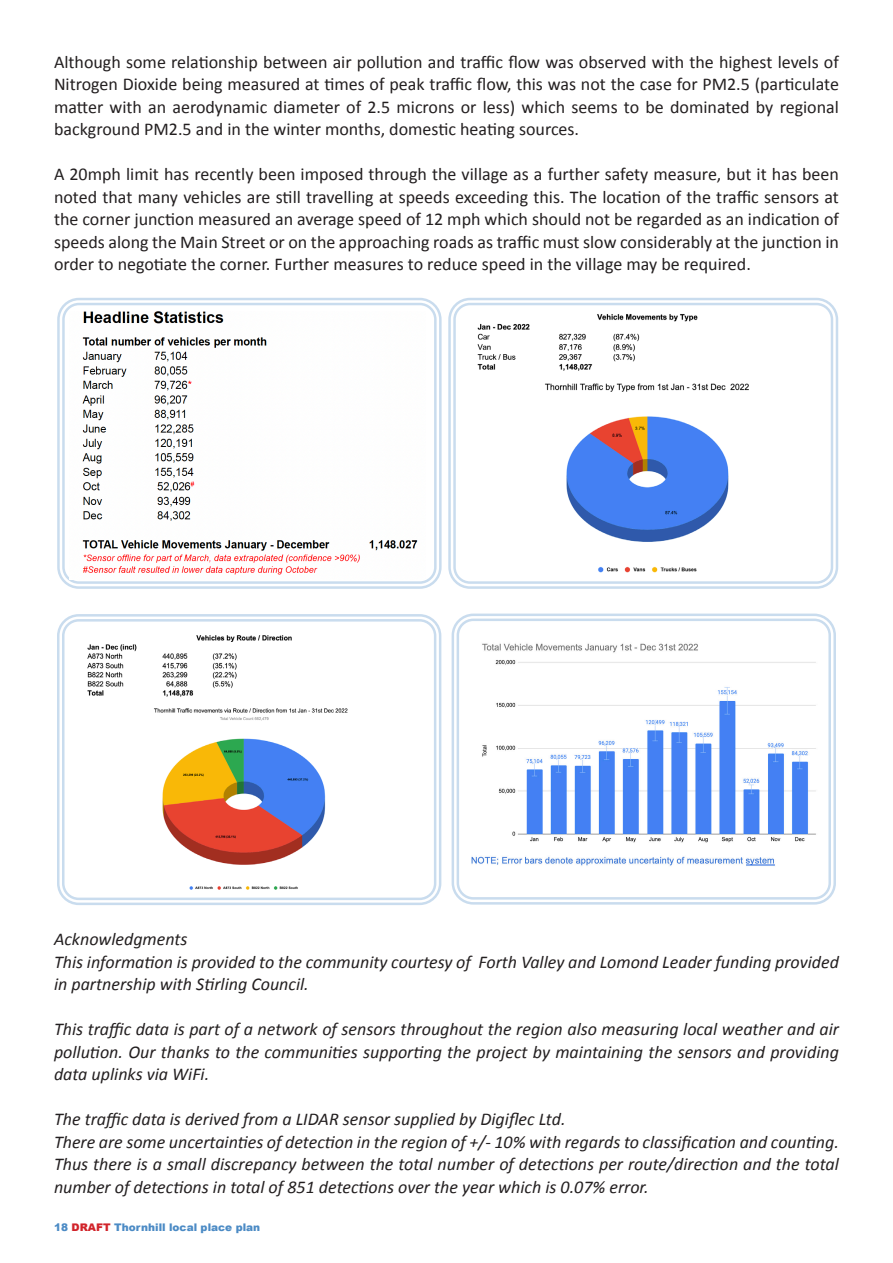
<style>
.page{position:relative;width:893px;height:1263px;background:#fff}
.page>*{position:absolute;margin:0;border:0;box-sizing:border-box;transform-origin:0 0}
.t1{font:18px/22.5px "Calibri";color:#231f20;text-align:justify}
.t2{font:italic 18px/22.5px "Calibri";color:#231f20;text-align:justify}
.t3{font:900 10.5px "Arial";color:#4c8bc5}
.s1{color:#d1232a}
</style>
<div class="page">
<img style="left:87px;top:635px;width:261px;height:255px">
<img style="left:477px;top:312px;width:353px;height:263px">
<img style="left:471px;top:643px;width:345px;height:223px">
<div style="left:57px;top:298px;width:385px;height:291px;border:2px solid #c9dcee;border-radius:21px"></div>
<div style="left:62px;top:303px;width:375px;height:281px;border:2px solid #c9dcee;border-radius:15px"></div>
<img style="left:82px;top:312px;width:336px;height:263px">
<div style="left:448px;top:298px;width:390px;height:291px;border:2px solid #c9dcee;border-radius:21px"></div>
<div style="left:453px;top:303px;width:380px;height:281px;border:2px solid #c9dcee;border-radius:15px"></div>
<div style="left:57px;top:614px;width:384px;height:291px;border:2px solid #c9dcee;border-radius:21px"></div>
<div style="left:62px;top:619px;width:374px;height:281px;border:2px solid #c9dcee;border-radius:15px"></div>
<div style="left:452px;top:614px;width:384px;height:291px;border:2px solid #c9dcee;border-radius:21px"></div>
<div style="left:457px;top:619px;width:374px;height:280px;border:2px solid #c9dcee;border-radius:15px"></div>
<p class="t1" style="left:54px;top:49px;width:786px">Although some relationship between air pollution and traffic flow was observed with the highest levels of Nitrogen Dioxide being measured at times of peak traffic flow, this was not the case for PM2.5 (particulate matter with an aerodynamic diameter of 2.5 microns or less) which seems to be dominated by regional background PM2.5 and in the winter months, domestic heating sources.</p>
<p class="t1" style="left:54px;top:162px;width:786px">A 20mph limit has recently been imposed through the village as a further safety measure, but it has been noted that many vehicles are still travelling at speeds exceeding this. The location of the traffic sensors at the corner junction measured an average speed of 12 mph which should not be regarded as an indication of speeds along the Main Street or on the approaching roads as traffic must slow considerably at the junction in order to negotiate the corner. Further measures to reduce speed in the village may be required.</p>
<p class="t2" style="left:54px;top:927px;width:135px">Acknowledgments</p>
<p class="t2" style="left:54px;top:949px;width:786px">This information is provided to the community courtesy of Forth Valley and Lomond Leader funding provided in partnership with Stirling Council.</p>
<p class="t2" style="left:54px;top:1017px;width:786px">This traffic data is part of a network of sensors throughout the region also measuring local weather and air pollution. Our thanks to the communities supporting the project by maintaining the sensors and providing data uplinks via WiFi.</p>
<p class="t2" style="left:54px;top:1107px;width:513px">The traffic data is derived from a LIDAR sensor supplied by Digiflec Ltd.</p>
<p class="t2" style="left:54px;top:1129px;width:786px">There are some uncertainties of detection in the region of +/- 10% with regards to classification and counting.<br>Thus there is a small discrepancy between the total number of detections per route/direction and the total number of detections in total of 851 detections over the year which is 0.07% error.</p>
<p class="t3" style="left:54px;top:1219px;width:208px">18 <span class="s1">DRAFT</span> Thornhill local place plan</p>
</div>
